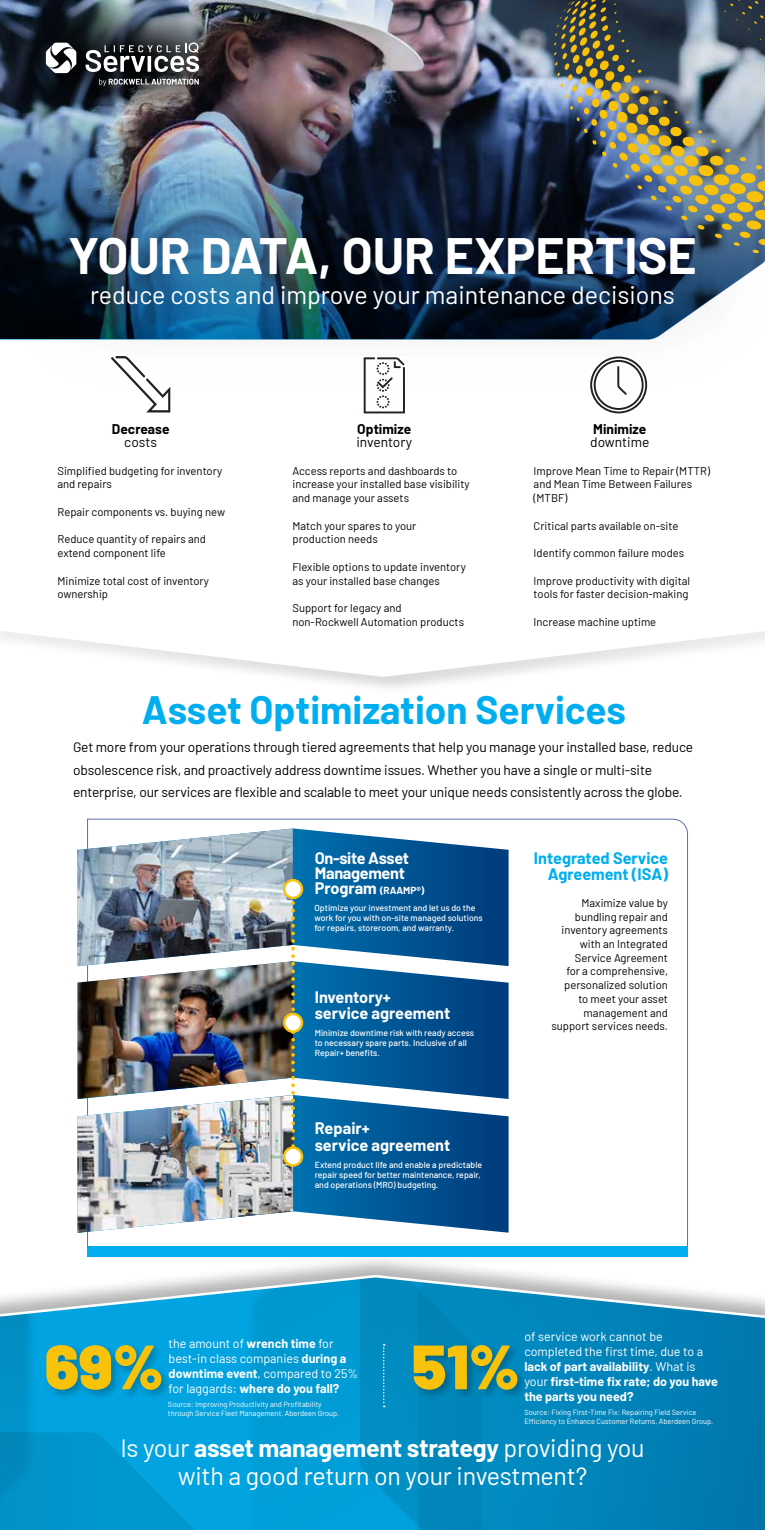
<style>
.page{position:relative;width:765px;height:1530px;background:#fff}
.page>*{position:absolute;margin:0;border:0;box-sizing:border-box;transform-origin:0 0}
.t1{font:900 62.5px "Barlow";color:#f9c20a}
.t2{font:700 50px "Barlow";color:#fff}
.t3{font:700 38.75px "Barlow";color:#00aeef}
.t4{font:25px/27.5px "Barlow";letter-spacing:-.005em;color:#fff;text-align:center}
.t5{font:700 16.25px/16.2px "Barlow";color:#fff}
.t6{font:700 16.25px/16.2px "Barlow";color:#00aeef;text-align:right}
.t7{font:700 16.25px/15px "Barlow";letter-spacing:-.02em;color:#fff}
.t8{font:13.75px/22.5px "Barlow";letter-spacing:-.01em;color:#000}
.t9{font:700 13.75px "Barlow";color:#000}
.t10{font:12.5px/15px "Barlow";color:#fff}
.t11{font:700 12.5px "Barlow";color:#fff}
.t12{font:11.25px/13.8px "Barlow";color:#000}
.t13{font:700 10px "Barlow";color:#fff}
.t14{font:500 8.75px/10px "Barlow";color:#fff}
.t15{font:7.5px/9px "Barlow";color:#fff}
.s1{font-size:16.25px}
.s2{font-weight:700}
</style>
<div class="page">
<img style="left:338px;top:0;width:216px;height:49px">
<div style="left:0;top:595px;width:765px;height:100px;background:#000;opacity:.15"></div>
<svg style="left:0;top:647px;width:765px;height:30px"></svg>
<svg style="left:0;top:595px;width:765px;height:52px"></svg>
<img style="left:338px;top:49px;width:216px;height:103px">
<div style="left:0;top:1253px;width:765px;height:277px;background:#000;opacity:.3"></div>
<svg style="left:0;top:1274px;width:765px;height:256px;background:#1797c9"></svg>
<div style="left:0;top:152px;width:765px;height:236px;background:#000;opacity:.75"></div>
<img style="left:0;top:0;width:338px;height:169px">
<svg style="left:99px;top:79px;width:100px;height:7px"></svg>
<svg style="left:46px;top:43px;width:30px;height:30px"></svg>
<svg style="left:86px;top:43px;width:117px;height:29px"></svg>
<div style="left:44px;top:1343px;width:128px;height:58px;background:#000;opacity:.25"></div>
<div style="left:411px;top:1343px;width:117px;height:58px;background:#000;opacity:.25"></div>
<svg style="left:383px;top:1344px;width:2px;height:63px"></svg>
<img style="left:554px;top:0;width:211px;height:253px">
<svg style="left:111px;top:356px;width:59px;height:56px"></svg>
<svg style="left:87px;top:819px;width:601px;height:427px"></svg>
<div style="left:87px;top:1246px;width:601px;height:10px;background:#00aeef"></div>
<svg style="left:87px;top:828px;width:422px;height:133px;background:#236ca2"></svg>
<svg style="left:295px;top:1099px;width:214px;height:134px;background:#226ca2"></svg>
<svg style="left:295px;top:961px;width:214px;height:138px;background:#266fa4"></svg>
<img style="left:77px;top:829px;width:216px;height:137px">
<img style="left:78px;top:903px;width:217px;height:330px">
<svg style="left:284px;top:1148px;width:18px;height:17px"></svg>
<div style="left:283px;top:1146px;width:20px;height:21px;border:2px solid #f9c20a;border-radius:50%"></div>
<svg style="left:284px;top:880px;width:18px;height:18px"></svg>
<div style="left:283px;top:879px;width:20px;height:20px;border:2px solid #f9c20a;border-radius:50%"></div>
<svg style="left:284px;top:1014px;width:18px;height:18px"></svg>
<div style="left:283px;top:1013px;width:20px;height:20px;border:2px solid #f9c20a;border-radius:50%"></div>
<svg style="left:364px;top:357px;width:41px;height:56px"></svg>
<svg style="left:590px;top:356px;width:57px;height:57px"></svg>
<h2 class="t2" style="left:68px;top:219px;width:630px">YOUR DATA, OUR EXPERTISE</h2>
<h3 class="t4" style="left:90px;top:280px;width:586px">reduce costs and improve your maintenance decisions</h3>
<p class="t9" style="left:112px;top:418px;width:59px">Decrease</p>
<p class="t8" style="left:124px;top:430px;width:34px">costs</p>
<p class="t12" style="left:58px;top:463px;width:166px">Simplified budgeting for inventory and repairs</p>
<p class="t12" style="left:58px;top:504px;width:169px">Repair components vs. buying new</p>
<p class="t12" style="left:58px;top:532px;width:150px">Reduce quantity of repairs and extend component life</p>
<p class="t12" style="left:58px;top:573px;width:153px">Minimize total cost of inventory ownership</p>
<p class="t9" style="left:357px;top:418px;width:55px">Optimize</p>
<p class="t8" style="left:356px;top:430px;width:57px">inventory</p>
<p class="t12" style="left:292px;top:463px;width:179px">Access reports and dashboards to increase your installed base visibility and manage your assets</p>
<p class="t12" style="left:292px;top:518px;width:125px">Match your spares to your production needs</p>
<p class="t12" style="left:292px;top:559px;width:175px">Flexible options to update inventory as your installed base changes</p>
<p class="t12" style="left:292px;top:600px;width:173px">Support for legacy and non-Rockwell Automation products</p>
<p class="t9" style="left:593px;top:418px;width:55px">Minimize</p>
<p class="t8" style="left:590px;top:430px;width:61px">downtime</p>
<p class="t12" style="left:534px;top:463px;width:178px">Improve Mean Time to Repair (MTTR) and Mean Time Between Failures (MTBF)</p>
<p class="t12" style="left:534px;top:518px;width:146px">Critical parts available on-site</p>
<p class="t12" style="left:534px;top:545px;width:152px">Identify common failure modes</p>
<p class="t12" style="left:534px;top:573px;width:158px">Improve productivity with digital tools for faster decision-making</p>
<p class="t12" style="left:534px;top:614px;width:124px">Increase machine uptime</p>
<h3 class="t3" style="left:142px;top:682px;width:486px">Asset Optimization Services</h3>
<p class="t8" style="left:73px;top:735px;width:622px">Get more from your operations through tiered agreements that help you manage your installed base, reduce obsolescence risk, and proactively address downtime issues. Whether you have a single or multi-site enterprise, our services are flexible and scalable to meet your unique needs consistently across the globe.</p>
<h3 class="t7" style="left:315px;top:849px;width:96px">On-site Asset<br>Management</h3>
<p class="t13" style="left:315px;top:883px;width:111px"><span class="s1">Program</span> (RAAMP®)</p>
<p class="t14" style="left:314px;top:902px;width:170px">Optimize your investment and let us do the work for you with on-site managed solutions for repairs, storeroom, and warranty.</p>
<h3 class="t5" style="left:315px;top:988px;width:137px">Inventory+<br>service agreement</h3>
<p class="t14" style="left:315px;top:1027px;width:161px">Minimize downtime risk with ready access to necessary spare parts. Inclusive of all<br>Repair+ benefits.</p>
<h3 class="t5" style="left:315px;top:1119px;width:137px">Repair+<br>service agreement</h3>
<p class="t14" style="left:315px;top:1159px;width:169px">Extend product life and enable a predictable repair speed for better maintenance, repair, and operations (MRO) budgeting.</p>
<h3 class="t6" style="left:534px;top:848px;width:136px">Integrated Service<br>Agreement (ISA)</h3>
<p class="t12" style="left:551px;top:895px;width:118px;text-align:right">Maximize value by bundling repair and inventory agreements with an Integrated<br>Service Agreement<br>for a comprehensive, personalized solution to meet your asset management and support services needs.</p>
<p class="t10" style="left:524px;top:1328px;width:195px">of service work cannot be completed the first time, due to a <span class="s2">lack of part availability</span>. What is your <span class="s2">first-time fix rate; do you have</span></p>
<p class="t10" style="left:169px;top:1335px;width:191px">the amount of <span class="s2">wrench time</span> for best-in class companies <span class="s2">during a downtime event</span>, compared to 25% for laggards: <span class="s2">where do you fall?</span></p>
<h1 class="t1" style="left:45px;top:1320px;width:120px">69%</h1>
<h1 class="t1" style="left:412px;top:1320px;width:109px">51%</h1>
<p class="t11" style="left:524px;top:1387px;width:111px">the parts you need?</p>
<p class="t15" style="left:168px;top:1399px;width:173px">Source: Improving Productivity and Profitability through Service Fleet Management, Aberdeen Group.</p>
<p class="t15" style="left:524px;top:1407px;width:190px">Source: Fixing First-Time Fix: Repairing Field Service<br>Efficiency to Enhance Customer Returns, Aberdeen Group.</p>
<h3 class="t4" style="left:120px;top:1432px;width:526px">Is your <span class="s2">asset management strategy</span> providing you with a good return on your investment?</h3>
</div>
